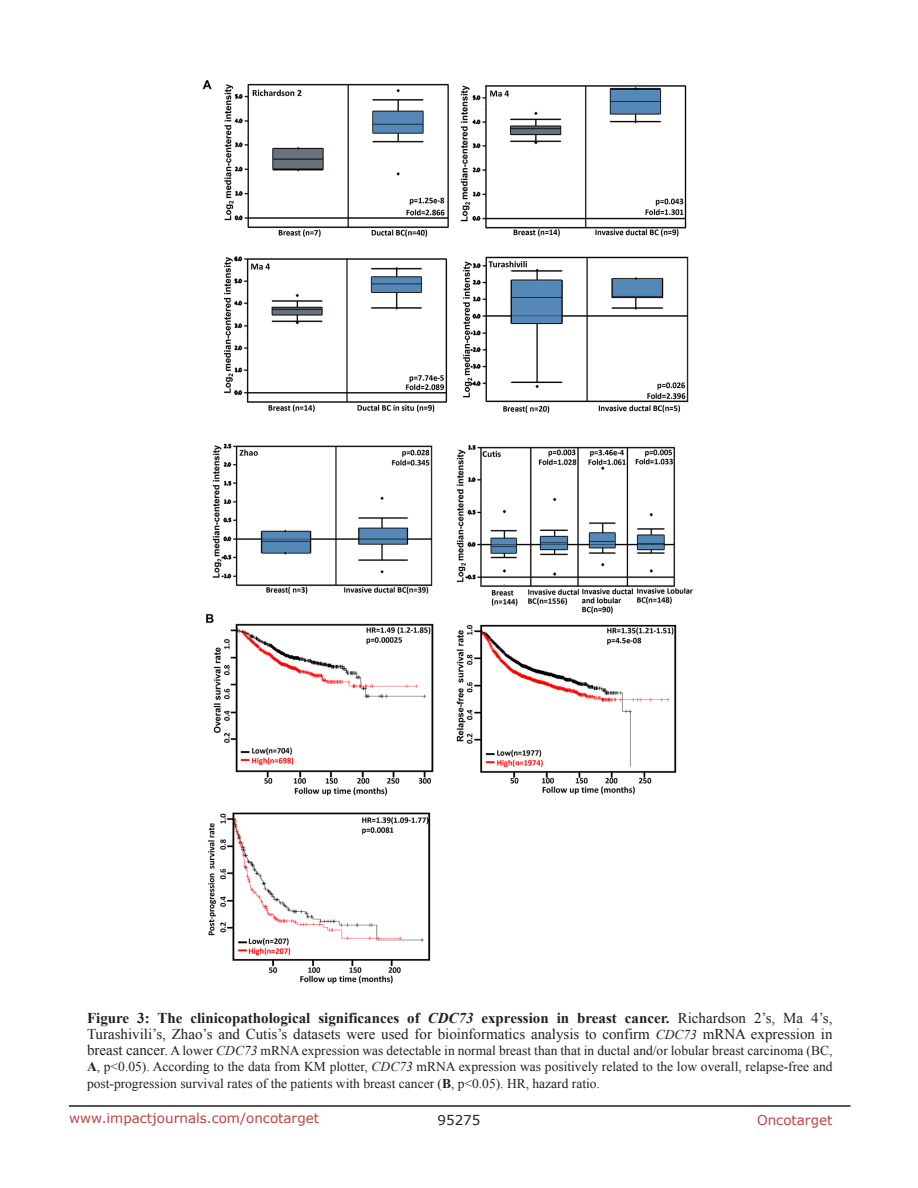
<style>
.page{position:relative;width:918px;height:1188px;background:#fff}
.page>*{position:absolute;margin:0;border:0;box-sizing:border-box;transform-origin:0 0}
.figuretext{font:15px/16.2px "Times New Roman";color:#231f20}
.figuretext-2{font:13.5px/16.2px "Times New Roman";color:#231f20;text-align:justify}
.t1{font:13.5px "Verdana";color:#c24141}
.t2{font:13.5px "Verdana";color:#231f20}
.s1{font-weight:700}
.s2{font-weight:700;font-style:italic}
.s3{font-style:italic;font-size:13.5px}
.s4{font-size:15px}
.s5{font-style:italic}
</style>
<div class="page">
<hr style="left:69px;top:1105px;width:781px;height:2px;background:#231f20">
<img style="left:202px;top:80px;width:491px;height:904px">
<p class="figuretext" style="left:87px;top:1009px;width:747px"><span class="s1">Figure 3: The clinicopathological significances of</span> <span class="s2">CDC73</span> <span class="s1">expression in breast cancer.</span> Richardson 2’s, Ma 4’s,<br>Turashivili’s, Zhao’s and Cutis’s datasets were used for bioinformatics analysis to confirm <span class="s3">CDC73</span> mRNA expression in</p>
<p class="figuretext-2" style="left:87px;top:1042px;width:747px"><span class="s4">breast cancer.</span> A lower <span class="s5">CDC73</span> mRNA expression was detectable in normal breast than that in ductal and/or lobular breast carcinoma (BC, <span class="s1">A</span>, p&lt;0.05). According to the data from KM plotter, <span class="s5">CDC73</span> mRNA expression was positively related to the low overall, relapse-free and post-progression survival rates of the patients with breast cancer (<span class="s1">B</span>, p&lt;0.05). HR, hazard ratio.</p>
<p class="t1" style="left:69px;top:1109px;width:252px">www.impactjournals.com/oncotarget</p>
<p class="t2" style="left:438px;top:1111px;width:44px">95275</p>
<p class="t1" style="left:757px;top:1111px;width:77px">Oncotarget</p>
</div>
